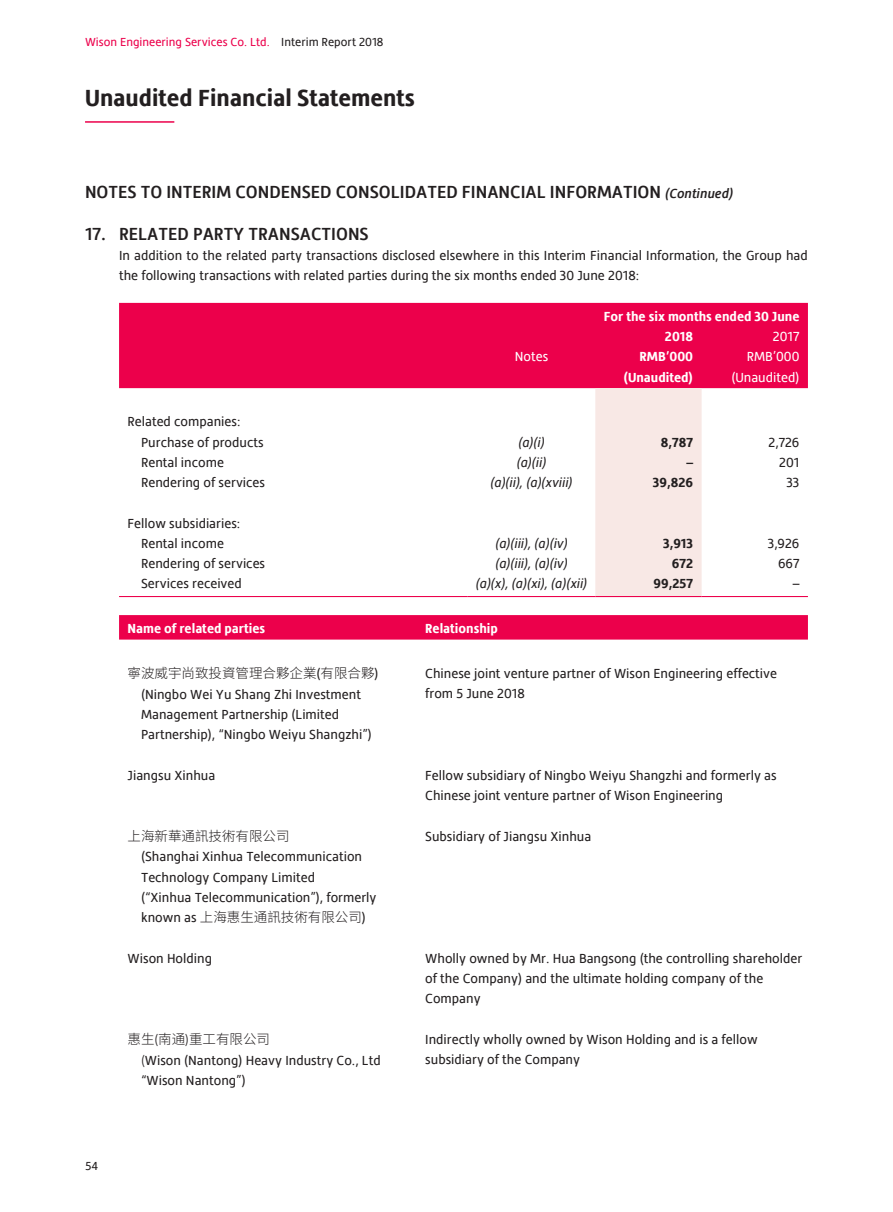
<style>
.page{position:relative;width:893px;height:1212px;background:#fff}
.page>*{position:absolute;margin:0;border:0;box-sizing:border-box;transform-origin:0 0}
.t1{font:700 24px "Hedley New";color:#231f20}
.t2{font:500 18px "Hedley New";color:#231f20}
.t3{font:13.5px/20.2px "Hedley New";color:#231f20}
.t4{font:italic 13.5px "Hedley New";color:#231f20}
.t5{font:700 13.5px/20.2px "Hedley New";color:#fff}
.t6{font:300 13.5px "Noto Sans CJ Ksc";color:#231f20}
.t7{font:13.5px "Hedley New";color:#fff}
.t8{font:700 13.5px "Hedley New";color:#231f20}
.t9{font:12px "Hedley New";color:#ec004b}
.t10{font:12px "Hedley New";color:#231f20}
.s1{color:#231f20}
.s2{font-style:italic;font-size:13.5px}
.s3{font-family:"Hedley New";font-weight:400}
.s4{font-family:"Hedley New"}
.s5{font-weight:300}
</style>
<div class="page">
<hr style="left:85px;top:121px;width:89px;height:2px;background:#ec004b">
<div style="left:119px;top:303px;width:689px;height:85px;background:#ec004b"></div>
<div style="left:595px;top:388px;width:107px;height:208px;background:#f8e8e5"></div>
<hr style="left:119px;top:596px;width:349px;height:1px;background:#ec004b">
<hr style="left:468px;top:596px;width:127px;height:1px;background:#ec004b">
<hr style="left:595px;top:596px;width:107px;height:1px;background:#ec004b">
<hr style="left:702px;top:596px;width:106px;height:1px;background:#ec004b">
<svg style="left:119px;top:615px;width:689px;height:25px;background:#ec054e"></svg>
<p class="t9" style="left:85px;top:35px;width:300px">Wison Engineering Services Co. Ltd. <span class="s1">Interim Report 2018</span></p>
<h1 class="t1" style="left:85px;top:84px;width:331px">Unaudited Financial Statements</h1>
<h2 class="t2" style="left:85px;top:182px;width:650px">NOTES TO INTERIM CONDENSED CONSOLIDATED FINANCIAL INFORMATION <span class="s2">(Continued)</span></h2>
<h2 class="t2" style="left:85px;top:224px;width:285px">17. RELATED PARTY TRANSACTIONS</h2>
<p class="t3" style="left:119px;top:245px;width:690px">In addition to the related party transactions disclosed elsewhere in this Interim Financial Information, the Group had the following transactions with related parties during the six months ended 30 June 2018:</p>
<p class="t5" style="left:665px;top:306px;width:136px;text-indent:-61px">For the six months ended 30 June<br>2018</p>
<p class="t7" style="left:773px;top:329px;width:28px">2017</p>
<p class="t3" style="left:141px;top:412px;width:124px;text-indent:-14px">Related companies:<br>Purchase of products</p>
<p class="t7" style="left:515px;top:349px;width:35px">Notes</p>
<p class="t5" style="left:640px;top:346px;width:55px">RMB’000</p>
<p class="t7" style="left:747px;top:349px;width:54px">RMB’000</p>
<p class="t5" style="left:623px;top:367px;width:71px">(Unaudited)</p>
<p class="t7" style="left:731px;top:369px;width:70px">(Unaudited)</p>
<p class="t4" style="left:518px;top:434px;width:28px">(a)(i)</p>
<p class="t8" style="left:661px;top:434px;width:34px">8,787</p>
<p class="t3" style="left:768px;top:432px;width:32px">2,726</p>
<p class="t3" style="left:141px;top:452px;width:84px">Rental income</p>
<p class="t4" style="left:517px;top:455px;width:31px">(a)(ii)</p>
<p class="t8" style="left:686px;top:455px;width:8px">–</p>
<p class="t3" style="left:779px;top:452px;width:22px">201</p>
<p class="t3" style="left:141px;top:472px;width:126px">Rendering of services</p>
<p class="t4" style="left:491px;top:475px;width:83px">(a)(ii), (a)(xviii)</p>
<p class="t8" style="left:653px;top:475px;width:42px">39,826</p>
<p class="t3" style="left:786px;top:472px;width:14px">33</p>
<p class="t3" style="left:128px;top:513px;width:114px;text-align:center">Fellow subsidiaries:<br>Rental income</p>
<p class="t4" style="left:495px;top:536px;width:74px">(a)(iii), (a)(iv)</p>
<p class="t8" style="left:663px;top:536px;width:31px">3,913</p>
<p class="t3" style="left:768px;top:533px;width:33px">3,926</p>
<p class="t3" style="left:141px;top:553px;width:126px">Rendering of services</p>
<p class="t4" style="left:495px;top:556px;width:74px">(a)(iii), (a)(iv)</p>
<p class="t8" style="left:672px;top:556px;width:23px">672</p>
<p class="t3" style="left:778px;top:553px;width:23px">667</p>
<p class="t3" style="left:141px;top:574px;width:102px">Services received</p>
<p class="t4" style="left:476px;top:576px;width:113px">(a)(x), (a)(xi), (a)(xii)</p>
<p class="t8" style="left:654px;top:576px;width:41px">99,257</p>
<p class="t3" style="left:793px;top:574px;width:8px">–</p>
<p class="t5" style="left:128px;top:618px;width:139px">Name of related parties</p>
<p class="t5" style="left:425px;top:618px;width:74px">Relationship</p>
<p class="t6" style="left:128px;top:666px;width:252px">寧波威宇尚致投資管理合夥企業<span class="s3">(</span>有限合夥<span class="s3">)</span></p>
<p class="t3" style="left:141px;top:684px;width:232px">(Ningbo Wei Yu Shang Zhi Investment<br>Management Partnership (Limited<br>Partnership), “Ningbo Weiyu Shangzhi”)</p>
<p class="t3" style="left:425px;top:663px;width:353px">Chinese joint venture partner of Wison Engineering effective from 5 June 2018</p>
<p class="t3" style="left:128px;top:765px;width:89px">Jiangsu Xinhua</p>
<p class="t3" style="left:425px;top:765px;width:353px">Fellow subsidiary of Ningbo Weiyu Shangzhi and formerly as<br>Chinese joint venture partner of Wison Engineering</p>
<p class="t6" style="left:128px;top:828px;width:164px">上海新華通訊技術有限公司</p>
<p class="t3" style="left:141px;top:846px;width:237px">(Shanghai Xinhua Telecommunication<br>Technology Company Limited<br>(“Xinhua Telecommunication”), formerly</p>
<p class="t6" style="left:141px;top:909px;width:226px"><span class="s3">known as</span> 上海惠生通訊技術有限公司<span class="s3">)</span></p>
<p class="t3" style="left:425px;top:826px;width:168px">Subsidiary of Jiangsu Xinhua</p>
<p class="t10" style="left:85px;top:1159px;width:14px">54</p>
<p class="t3" style="left:128px;top:948px;width:86px">Wison Holding</p>
<p class="t3" style="left:425px;top:948px;width:379px">Wholly owned by Mr. Hua Bangsong (the controlling shareholder of the Company) and the ultimate holding company of the<br>Company</p>
<p class="t6" style="left:128px;top:1032px;width:144px">惠生<span class="s4">(</span>南通<span class="s4">)</span>重工有限公司</p>
<p class="t3" style="left:141px;top:1050px;width:241px"><span class="s5">(</span>Wison (Nantong) Heavy Industry Co., Ltd “Wison Nantong”)</p>
<p class="t3" style="left:425px;top:1029px;width:334px">Indirectly wholly owned by Wison Holding and is a fellow subsidiary of the Company</p>
</div>
